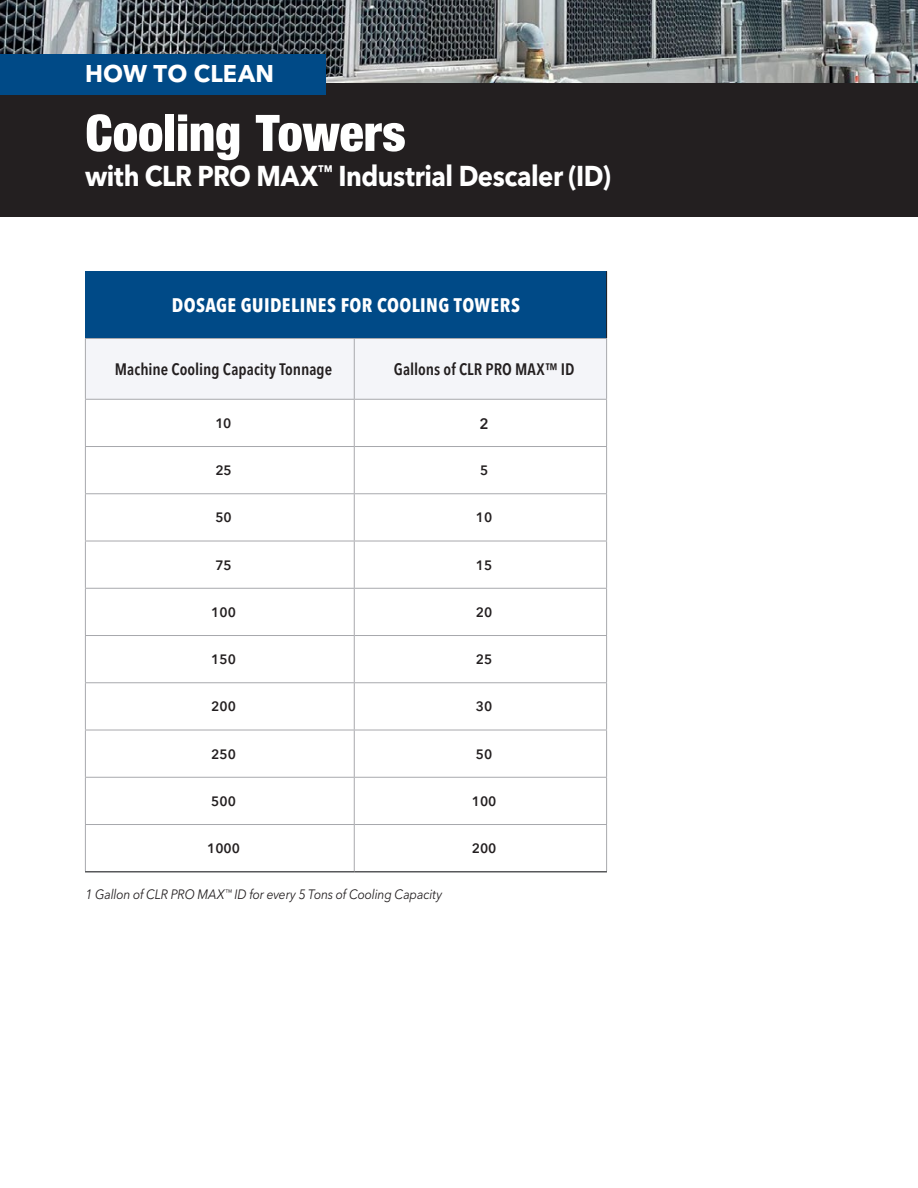
<style>
.page{position:relative;width:918px;height:1188px;background:#fff}
.page>*{position:absolute;margin:0;border:0;box-sizing:border-box;transform-origin:0 0}
.t1{font:54px "Sans Black Cond";letter-spacing:-.005em;color:#fff}
.t2{font:700 28.5px "Avenir Next LT Pro";letter-spacing:-.02em;color:#fff;scale:.9 1}
.t3{font:700 24px "Avenir Next LT Pro";letter-spacing:.01em;color:#fff}
.t4{font:700 condensed 19.5px "Avenir Next LT Pro";letter-spacing:.02em;color:#fff}
.t5{font:600 condensed 16.5px "Avenir Next LT Pro";color:#231f20}
.t6{font:600 15px "Avenir Next LT Pro";color:#231f20}
.t7{font:italic 13.5px "Avenir Next LT Pro";letter-spacing:-.015em;color:#231f20;scale:.9 1}
.t8{font:600 13.5px "Avenir Next LT Pro";color:#231f20}
</style>
<div class="page">
<div style="left:0;top:77px;width:918px;height:140px;background:#231f20"></div>
<img style="left:0;top:0;width:918px;height:82px">
<div style="left:0;top:54px;width:325px;height:41px;background:#004a87"></div>
<div style="left:85px;top:271px;width:522px;height:68px;background:#004a87"></div>
<div style="left:86px;top:339px;width:520px;height:60px;background:#f4f5f9"></div>
<hr style="left:85px;top:339px;width:1px;height:60px;background:#a8a9ad">
<hr style="left:354px;top:339px;width:1px;height:60px;background:#a8a9ad">
<hr style="left:606px;top:339px;width:1px;height:60px;background:#a8a9ad">
<hr style="left:85px;top:399px;width:269px;height:1px;background:#a8a9ad">
<hr style="left:85px;top:400px;width:1px;height:46px;background:#a8a9ad">
<hr style="left:354px;top:399px;width:253px;height:1px;background:#a8a9ad">
<hr style="left:354px;top:400px;width:1px;height:46px;background:#a8a9ad">
<hr style="left:606px;top:400px;width:1px;height:46px;background:#a8a9ad">
<hr style="left:85px;top:446px;width:269px;height:1px;background:#a8a9ad">
<hr style="left:85px;top:447px;width:1px;height:46px;background:#a8a9ad">
<hr style="left:85px;top:493px;width:269px;height:1px;background:#a8a9ad">
<hr style="left:85px;top:494px;width:1px;height:47px;background:#a8a9ad">
<hr style="left:354px;top:494px;width:1px;height:47px;background:#a8a9ad">
<hr style="left:606px;top:494px;width:1px;height:47px;background:#a8a9ad">
<hr style="left:85px;top:541px;width:269px;height:1px;background:#a8a9ad">
<hr style="left:85px;top:541px;width:1px;height:47px;background:#a8a9ad">
<hr style="left:354px;top:541px;width:253px;height:1px;background:#a8a9ad">
<hr style="left:354px;top:541px;width:1px;height:47px;background:#a8a9ad">
<hr style="left:606px;top:541px;width:1px;height:47px;background:#a8a9ad">
<hr style="left:85px;top:588px;width:269px;height:1px;background:#a8a9ad">
<hr style="left:85px;top:589px;width:1px;height:46px;background:#a8a9ad">
<hr style="left:354px;top:588px;width:253px;height:1px;background:#a8a9ad">
<hr style="left:354px;top:589px;width:1px;height:46px;background:#a8a9ad">
<hr style="left:606px;top:589px;width:1px;height:46px;background:#a8a9ad">
<hr style="left:85px;top:635px;width:269px;height:1px;background:#a8a9ad">
<hr style="left:85px;top:636px;width:1px;height:46px;background:#a8a9ad">
<hr style="left:354px;top:635px;width:253px;height:1px;background:#a8a9ad">
<hr style="left:354px;top:636px;width:1px;height:46px;background:#a8a9ad">
<hr style="left:606px;top:636px;width:1px;height:46px;background:#a8a9ad">
<hr style="left:85px;top:682px;width:269px;height:1px;background:#a8a9ad">
<hr style="left:85px;top:683px;width:1px;height:47px;background:#a8a9ad">
<hr style="left:354px;top:682px;width:253px;height:1px;background:#a8a9ad">
<hr style="left:354px;top:683px;width:1px;height:47px;background:#a8a9ad">
<hr style="left:606px;top:683px;width:1px;height:47px;background:#a8a9ad">
<hr style="left:85px;top:730px;width:269px;height:1px;background:#a8a9ad">
<hr style="left:85px;top:730px;width:1px;height:47px;background:#a8a9ad">
<hr style="left:354px;top:730px;width:253px;height:1px;background:#a8a9ad">
<hr style="left:354px;top:730px;width:1px;height:47px;background:#a8a9ad">
<hr style="left:606px;top:730px;width:1px;height:47px;background:#a8a9ad">
<hr style="left:85px;top:777px;width:269px;height:1px;background:#a8a9ad">
<hr style="left:85px;top:778px;width:1px;height:46px;background:#a8a9ad">
<hr style="left:354px;top:777px;width:253px;height:1px;background:#a8a9ad">
<hr style="left:354px;top:778px;width:1px;height:46px;background:#a8a9ad">
<hr style="left:606px;top:778px;width:1px;height:46px;background:#a8a9ad">
<hr style="left:85px;top:824px;width:269px;height:1px;background:#a8a9ad">
<hr style="left:85px;top:825px;width:1px;height:46px;background:#a8a9ad">
<hr style="left:354px;top:824px;width:253px;height:1px;background:#a8a9ad">
<hr style="left:354px;top:825px;width:1px;height:46px;background:#a8a9ad">
<hr style="left:606px;top:825px;width:1px;height:46px;background:#a8a9ad">
<hr style="left:606px;top:271px;width:1px;height:67px;background:#231f20">
<hr style="left:85px;top:338px;width:269px;height:1px;background:#a8a9ad">
<hr style="left:354px;top:338px;width:253px;height:1px;background:#a8a9ad">
<hr style="left:354px;top:446px;width:253px;height:1px;background:#a8a9ad">
<hr style="left:354px;top:447px;width:1px;height:46px;background:#a8a9ad">
<hr style="left:606px;top:447px;width:1px;height:46px;background:#a8a9ad">
<hr style="left:354px;top:493px;width:253px;height:1px;background:#a8a9ad">
<hr style="left:85px;top:871px;width:269px;height:2px;background:#57585a">
<hr style="left:354px;top:871px;width:253px;height:2px;background:#57585a">
<p class="t3" style="left:85px;top:59px;width:191px">HOW TO CLEAN</p>
<p class="t1" style="left:85px;top:100px;width:322px">Cooling Towers</p>
<p class="t2" style="left:85px;top:159px;width:586px">with CLR PRO MAX<sup>™</sup> Industrial Descaler (ID)</p>
<p class="t4" style="left:172px;top:293px;width:350px">DOSAGE GUIDELINES FOR COOLING TOWERS</p>
<p class="t5" style="left:115px;top:359px;width:219px">Machine Cooling Capacity Tonnage</p>
<p class="t5" style="left:394px;top:359px;width:182px">Gallons of CLR PRO MAX™ ID</p>
<p class="t8" style="left:216px;top:415px;width:17px">10</p>
<p class="t6" style="left:480px;top:414px;width:11px">2</p>
<p class="t8" style="left:215px;top:462px;width:18px">25</p>
<p class="t8" style="left:480px;top:462px;width:10px">5</p>
<p class="t8" style="left:215px;top:510px;width:18px">50</p>
<p class="t8" style="left:476px;top:510px;width:18px">10</p>
<p class="t8" style="left:215px;top:557px;width:18px">75</p>
<p class="t8" style="left:476px;top:557px;width:18px">15</p>
<p class="t8" style="left:211px;top:604px;width:26px">100</p>
<p class="t8" style="left:476px;top:604px;width:18px">20</p>
<p class="t8" style="left:211px;top:651px;width:26px">150</p>
<p class="t8" style="left:476px;top:651px;width:18px">25</p>
<p class="t8" style="left:211px;top:699px;width:26px">200</p>
<p class="t8" style="left:476px;top:699px;width:18px">30</p>
<p class="t8" style="left:211px;top:746px;width:26px">250</p>
<p class="t8" style="left:476px;top:746px;width:18px">50</p>
<p class="t8" style="left:211px;top:793px;width:26px">500</p>
<p class="t8" style="left:472px;top:793px;width:26px">100</p>
<p class="t8" style="left:207px;top:840px;width:34px">1000</p>
<p class="t8" style="left:472px;top:840px;width:26px">200</p>
<p class="t7" style="left:86px;top:886px;width:398px">1 Gallon of CLR PRO MAX<sup>™</sup> ID for every 5 Tons of Cooling Capacity</p>
</div>
